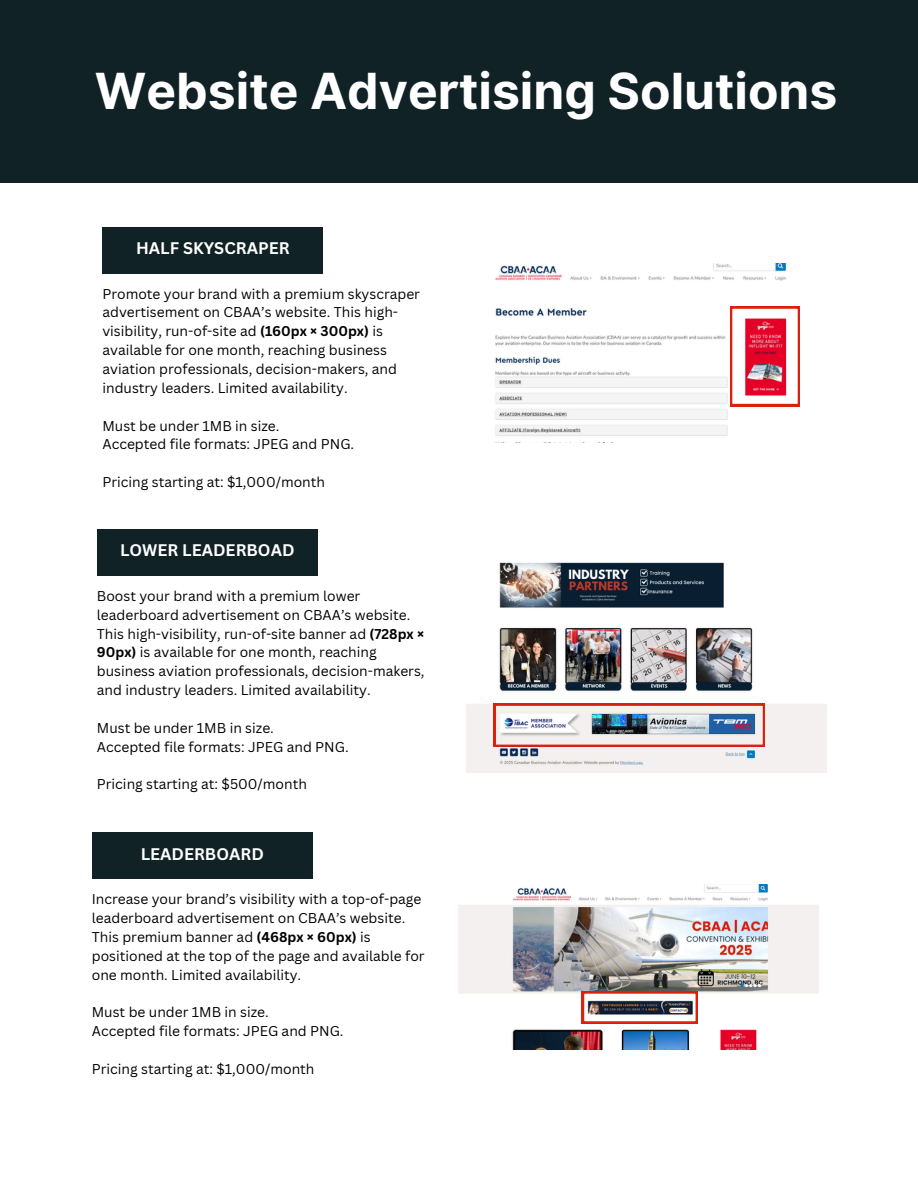
<style>
.page{position:relative;width:918px;height:1188px;background:#fff}
.page>*{position:absolute;margin:0;border:0;box-sizing:border-box;transform-origin:0 0}
.t1{font:700 49.8px "Inter";color:#fff}
.t2{font:700 16.35px "Canva Sans";color:#fff}
.t3{font:13.8px/18.9px "Canva Sans";color:#000}
.s1{font-weight:700}
</style>
<div class="page">
<div style="left:102px;top:227px;width:221px;height:46px;background:#102226"></div>
<img style="left:495px;top:263px;width:305px;height:173px">
<div style="left:97px;top:529px;width:221px;height:47px;background:#102226"></div>
<div style="left:92px;top:833px;width:221px;height:46px;background:#102226"></div>
<img style="left:467px;top:562px;width:360px;height:211px">
<img style="left:459px;top:884px;width:360px;height:165px">
<div style="left:0;top:0;width:918px;height:183px;background:#102226"></div>
<svg style="left:730px;top:307px;width:70px;height:99px"></svg>
<img style="left:494px;top:704px;width:271px;height:42px">
<svg style="left:582px;top:991px;width:116px;height:33px"></svg>
<p class="t1" style="left:95px;top:61px;width:744px">Website Advertising Solutions</p>
<h1 class="t2" style="left:136px;top:236px;width:155px">HALF SKYSCRAPER</h1>
<p class="t3" style="left:102px;top:284px;width:319px">Promote your brand with a premium skyscraper advertisement on CBAA’s website. This high&shy;visibility, run-of-site ad <span class="s1">(160px × 300px)</span> is available for one month, reaching business aviation professionals, decision-makers, and industry leaders. Limited availability.</p>
<p class="t3" style="left:102px;top:416px;width:179px">Must be under 1MB in size.</p>
<p class="t3" style="left:102px;top:435px;width:253px">Accepted file formats: JPEG and PNG.</p>
<h2 class="t3" style="left:102px;top:472px;width:224px">Pricing starting at: $1,000/month</h2>
<h2 class="t2" style="left:120px;top:539px;width:176px">LOWER LEADERBOAD</h2>
<p class="t3" style="left:97px;top:586px;width:329px">Boost your brand with a premium lower leaderboard advertisement on CBAA’s website.<br>This high-visibility, run-of-site banner ad <span class="s1">(728px × 90px)</span> is available for one month, reaching business aviation professionals, decision-makers, and industry leaders. Limited availability.</p>
<p class="t3" style="left:97px;top:718px;width:179px">Must be under 1MB in size.</p>
<p class="t3" style="left:97px;top:737px;width:253px">Accepted file formats: JPEG and PNG.</p>
<p class="t3" style="left:97px;top:775px;width:212px">Pricing starting at: $500/month</p>
<p class="t2" style="left:141px;top:842px;width:125px">LEADERBOARD</p>
<p class="t3" style="left:92px;top:889px;width:334px">Increase your brand’s visibility with a top-of-page leaderboard advertisement on CBAA’s website.<br>This premium banner ad <span class="s1">(468px × 60px)</span> is positioned at the top of the page and available for one month. Limited availability.</p>
<h2 class="t3" style="left:92px;top:1003px;width:179px">Must be under 1MB in size.</h2>
<p class="t3" style="left:92px;top:1021px;width:253px">Accepted file formats: JPEG and PNG.</p>
<p class="t3" style="left:92px;top:1059px;width:224px">Pricing starting at: $1,000/month</p>
</div>
